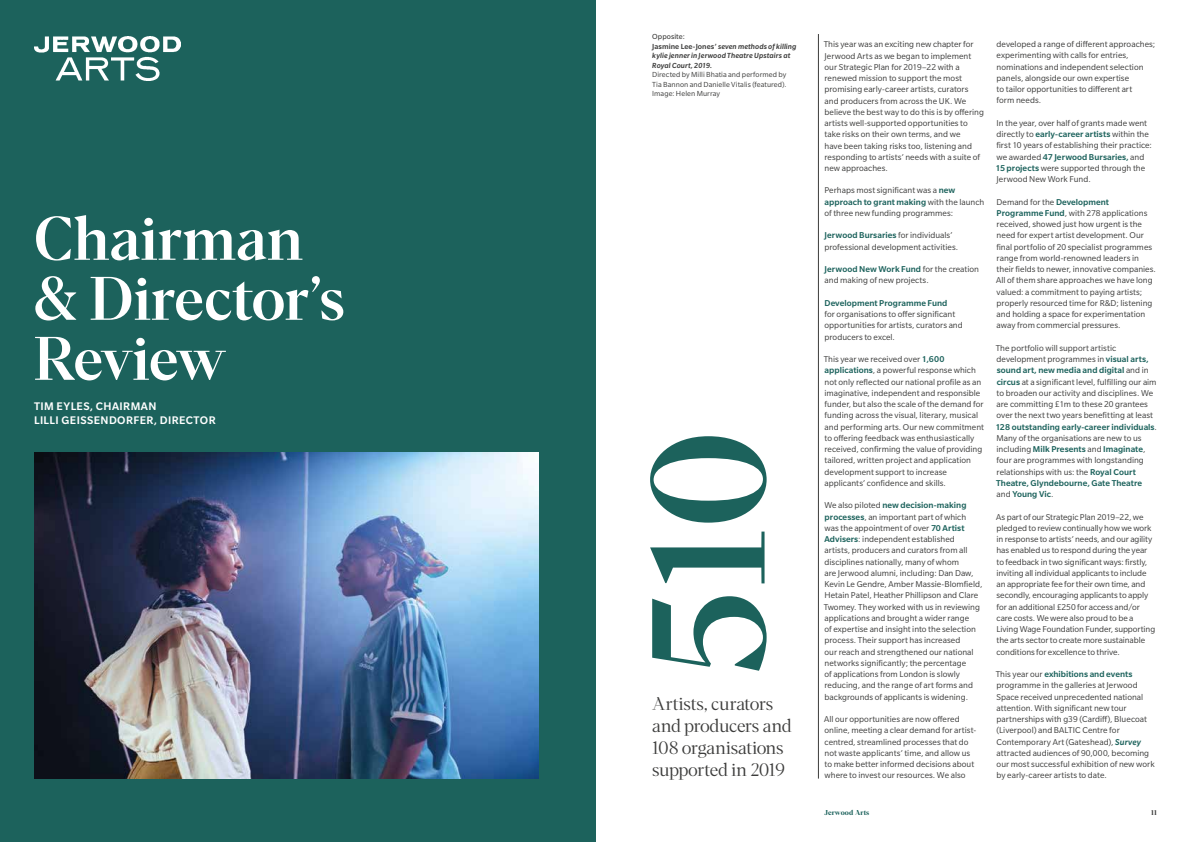
<style>
.page{position:relative;width:1191px;height:842px;background:#fff}
.page>*{position:absolute;margin:0;border:0;box-sizing:border-box;transform-origin:0 0}
.t1{font:500 160px "Para Supreme";color:#1c625c}
.t2{font:500 60px/60px "Para Supreme";letter-spacing:-.005em;color:#fff}
.t3{font:300 18px/22px "Para Supreme";letter-spacing:-.02em;color:#3c3c3b}
.t4{font:500 12px/14px "Slate Pro";letter-spacing:.035em;color:#fff}
.t5{font:9.2px/11.2px "Slate Pro";color:#3c3c3b}
.t6{font:500 9.2px "Slate Pro";letter-spacing:.005em;color:#1c625c}
.t7{font:italic 500 8px/9.5px "Slate Pro";letter-spacing:.015em;color:#3c3c3b}
.t8{font:8px/9.5px "Slate Pro";letter-spacing:.01em;color:#3c3c3b;text-align:justify}
.t9{font:700 7px "Para Supreme";letter-spacing:.02em;color:#1c625c}
.t10{font:700 7px "Para Supreme";color:#3c3c3b}
.s1{font-weight:400;font-style:normal}
.s2{font-style:normal}
.s3{font-weight:500;color:#1c625c}
.s4{font-weight:500;font-style:italic;color:#1c625c}
</style>
<div class="page">
<div style="left:0;top:0;width:595px;height:842px;background:#1c625c"></div>
<img style="left:34px;top:36px;width:146px;height:44px">
<img style="left:34px;top:452px;width:505px;height:327px">
<hr style="left:818px;top:34px;width:1px;height:745px;background:#3c3c3b">
<h2 class="t2" style="left:33px;top:205px;width:313px">Chairman &amp; Director’s<br>Review</h2>
<h3 class="t4" style="left:34px;top:399px;width:183px">TIM EYLES, CHAIRMAN<br>LILLI GEISSENDORFER, DIRECTOR</h3>
<p class="t7" style="left:652px;top:32px;width:146px"><span class="s1">Opposite:<br></span><span class="s2">Jasmine Lee-Jones’</span> seven methods of killing kylie jenner in Jerwood Theatre Upstairs at<br>Royal Court, 2019.</p>
<p class="t8" style="left:652px;top:70px;width:136px">Directed by Milli Bhatia and performed by Tia Bannon and Danielle Vitalis (featured).<br>Image: Helen Murray</p>
<h1 class="t1" style="left:593px;top:678px;width:251px;rotate:-90deg">510</h1>
<h3 class="t3" style="left:652px;top:692px;width:123px">Artists, curators</h3>
<h3 class="t3" style="left:652px;top:714px;width:141px">and producers and<br>108 organisations supported in 2019</h3>
<p class="t5" style="left:823px;top:39px;width:162px">This year was an exciting new chapter for Jerwood Arts as we began to implement our Strategic Plan for 2019–22 with a renewed mission to support the most promising early-career artists, curators and producers from across the UK. We believe the best way to do this is by offering artists well-supported opportunities to take risks on their own terms, and we<br>have been taking risks too, listening and responding to artists’ needs with a suite of new approaches.</p>
<p class="t5" style="left:824px;top:185px;width:161px">Perhaps most significant was a <span class="s3">new approach to grant making</span> with the launch of three new funding programmes:</p>
<p class="t5" style="left:824px;top:230px;width:135px"><span class="s3">Jerwood Bursaries</span> for individuals’ professional development activities.</p>
<p class="t5" style="left:824px;top:264px;width:156px"><span class="s3">Jerwood New Work Fund</span> for the creation and making of new projects.</p>
<p class="t6" style="left:824px;top:298px;width:124px">Development Programme Fund</p>
<p class="t5" style="left:824px;top:309px;width:140px">for organisations to offer significant opportunities for artists, curators and producers to excel.</p>
<p class="t5" style="left:823px;top:354px;width:162px">This year we received over <span class="s3">1,600 applications</span>, a powerful response which not only reflected our national profile as an imaginative, independent and responsible funder, but also the scale of the demand for funding across the visual, literary, musical and performing arts. Our new commitment to offering feedback was enthusiastically received, confirming the value of providing tailored, written project and application development support to increase applicants’ confidence and skills.</p>
<p class="t5" style="left:823px;top:500px;width:160px">We also piloted <span class="s3">new decision-making processes</span>, an important part of which<br>was the appointment of over <span class="s3">70 Artist Advisers</span>: independent established<br>artists, producers and curators from all disciplines nationally, many of whom<br>are Jerwood alumni, including: Dan Daw, Kevin Le Gendre, Amber Massie-Blomfield, Hetain Patel, Heather Phillipson and Clare Twomey. They worked with us in reviewing applications and brought a wider range<br>of expertise and insight into the selection process. Their support has increased<br>our reach and strengthened our national networks significantly; the percentage<br>of applications from London is slowly reducing, and the range of art forms and backgrounds of applicants is widening.</p>
<p class="t5" style="left:824px;top:714px;width:153px">All our opportunities are now offered online, meeting a clear demand for artist&shy;centred, streamlined processes that do not waste applicants’ time, and allow us to make better informed decisions about where to invest our resources. We also</p>
<p class="t5" style="left:996px;top:39px;width:160px">developed a range of different approaches; experimenting with calls for entries, nominations and independent selection panels, alongside our own expertise<br>to tailor opportunities to different art<br>form needs.</p>
<p class="t5" style="left:995px;top:117px;width:158px">In the year, over half of grants made went directly to <span class="s3">early-career artists</span> within the first 10 years of establishing their practice: we awarded <span class="s3">47 Jerwood Bursaries,</span> and <span class="s3">15 projects</span> were supported through the Jerwood New Work Fund.</p>
<p class="t5" style="left:996px;top:196px;width:161px">Demand for the <span class="s3">Development Programme Fund</span>, with 278 applications received, showed just how urgent is the need for expert artist development. Our final portfolio of 20 specialist programmes range from world-renowned leaders in their fields to newer, innovative companies.<br>All of them share approaches we have long valued: a commitment to paying artists; properly resourced time for R&amp;D; listening and holding a space for experimentation away from commercial pressures.</p>
<p class="t5" style="left:995px;top:342px;width:163px">The portfolio will support artistic development programmes in <span class="s3">visual arts, sound art, new media and digital</span> and in <span class="s3">circus</span> at a significant level, fulfilling our aim to broaden our activity and disciplines. We are committing £1m to these 20 grantees over the next two years benefitting at least <span class="s3">128 outstanding early-career individuals</span>.<br>Many of the organisations are new to us including <span class="s3">Milk Presents</span> and <span class="s3">Imaginate</span>, four are programmes with longstanding relationships with us: the <span class="s3">Royal Court Theatre, Glyndebourne, Gate Theatre </span>and <span class="s3">Young Vic</span>.</p>
<p class="t5" style="left:996px;top:511px;width:161px">As part of our Strategic Plan 2019–22, we pledged to review continually how we work in response to artists’ needs, and our agility has enabled us to respond during the year to feedback in two significant ways: firstly, inviting all individual applicants to include an appropriate fee for their own time, and secondly, encouraging applicants to apply for an additional £250 for access and/or care costs. We were also proud to be a Living Wage Foundation Funder, supporting the arts sector to create more sustainable conditions for excellence to thrive.</p>
<p class="t5" style="left:995px;top:668px;width:160px">This year our <span class="s3">exhibitions and events </span>programme in the galleries at Jerwood Space received unprecedented national attention. With significant new tour partnerships with g39 (Cardiff), Bluecoat (Liverpool) and BALTIC Centre for Contemporary Art (Gateshead), <span class="s4">Survey </span>attracted audiences of 90,000, becoming our most successful exhibition of new work by early-career artists to date.</p>
<p class="t9" style="left:824px;top:807px;width:47px">Jerwood Arts</p>
<p class="t10" style="left:1151px;top:807px;width:7px">11</p>
</div>
